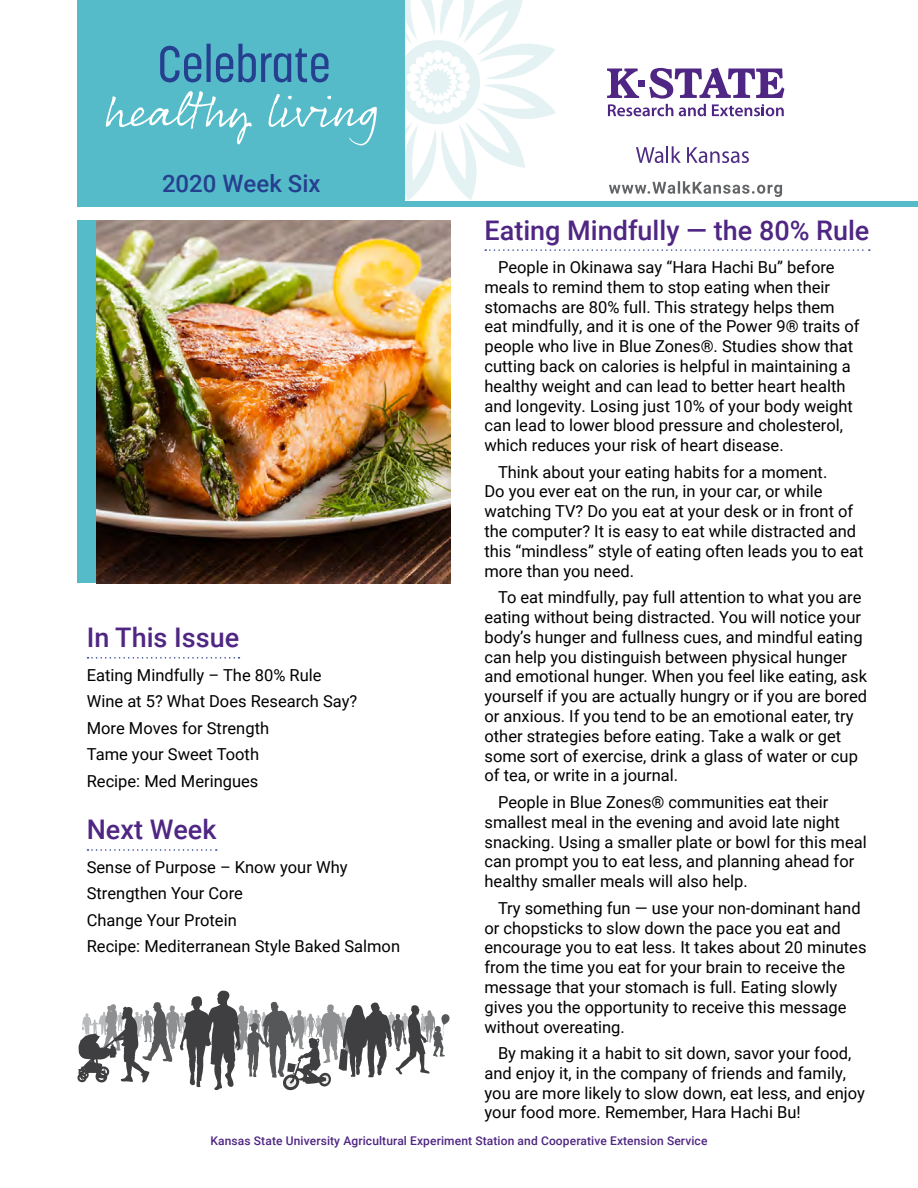
<style>
.page{position:relative;width:918px;height:1188px;background:#fff}
.page>*{position:absolute;margin:0;border:0;box-sizing:border-box;transform-origin:0 0}
.t1{font:500 27px "Roboto";color:#4f2683}
.t2{font:500 24px "Roboto";color:#25408f}
.t3{font:16.5px/19.8px "Roboto";color:#000}
.t4{font:500 12px "Roboto";letter-spacing:.01em;color:#4f2683}
</style>
<div class="page">
<svg style="left:77px;top:991px;width:373px;height:99px"></svg>
<div style="left:398px;top:201px;width:520px;height:5px;background:#55bbc8"></div>
<div style="left:77px;top:0;width:328px;height:206px;background:#55bbc8"></div>
<svg style="left:609px;top:181px;width:173px;height:16px"></svg>
<svg style="left:485px;top:249px;width:385px;height:2px"></svg>
<svg style="left:88px;top:849px;width:129px;height:2px"></svg>
<svg style="left:88px;top:657px;width:151px;height:2px"></svg>
<svg style="left:636px;top:146px;width:45px;height:17px"></svg>
<svg style="left:687px;top:147px;width:62px;height:16px"></svg>
<svg style="left:607px;top:68px;width:177px;height:48px"></svg>
<svg style="left:106px;top:0;width:450px;height:200px"></svg>
<img style="left:96px;top:220px;width:354px;height:363px">
<div style="left:77px;top:220px;width:19px;height:363px;background:#55bbc8"></div>
<h2 class="t2" style="left:162px;top:166px;width:160px">2020 Week Six</h2>
<h2 class="t1" style="left:87px;top:619px;width:154px">In This Issue</h2>
<p class="t3" style="left:87px;top:661px;width:272px;line-height:26.5px">Eating Mindfully – The 80% Rule<br>Wine at 5? What Does Research Say?<br>More Moves for Strength<br>Tame your Sweet Tooth<br>Recipe: Med Meringues</p>
<h2 class="t1" style="left:87px;top:811px;width:131px">Next Week</h2>
<p class="t3" style="left:87px;top:853px;width:315px;line-height:26.5px">Sense of Purpose – Know your Why<br>Strengthen Your Core<br>Change Your Protein<br>Recipe: Mediterranean Style Baked Salmon</p>
<h2 class="t1" style="left:484px;top:211px;width:386px">Eating Mindfully — the 80% Rule</h2>
<p class="t3" style="left:485px;top:257px;width:377px;text-indent:13px">People in Okinawa say “Hara Hachi Bu” before meals to remind them to stop eating when their stomachs are 80% full. This strategy helps them eat mindfully, and it is one of the Power 9® traits of people who live in Blue Zones®. Studies show that cutting back on calories is helpful in maintaining a healthy weight and can lead to better heart health and longevity. Losing just 10% of your body weight can lead to lower blood pressure and cholesterol, which reduces your risk of heart disease.</p>
<p class="t3" style="left:485px;top:461px;width:381px;text-indent:13px">Think about your eating habits for a moment.<br>Do you ever eat on the run, in your car, or while watching TV? Do you eat at your desk or in front of the computer? It is easy to eat while distracted and this “mindless” style of eating often leads you to eat more than you need.</p>
<p class="t3" style="left:485px;top:587px;width:384px;text-indent:13px">To eat mindfully, pay full attention to what you are eating without being distracted. You will notice your body’s hunger and fullness cues, and mindful eating can help you distinguish between physical hunger and emotional hunger. When you feel like eating, ask yourself if you are actually hungry or if you are bored or anxious. If you tend to be an emotional eater, try other strategies before eating. Take a walk or get some sort of exercise, drink a glass of water or cup of tea, or write in a journal.</p>
<p class="t3" style="left:485px;top:792px;width:384px;text-indent:13px">People in Blue Zones® communities eat their smallest meal in the evening and avoid late night snacking. Using a smaller plate or bowl for this meal can prompt you to eat less, and planning ahead for healthy smaller meals will also help.</p>
<p class="t3" style="left:485px;top:897px;width:384px;text-indent:13px">Try something fun — use your non-dominant hand or chopsticks to slow down the pace you eat and encourage you to eat less. It takes about 20 minutes from the time you eat for your brain to receive the message that your stomach is full. Eating slowly gives you the opportunity to receive this message without overeating.</p>
<p class="t3" style="left:485px;top:1043px;width:382px;text-indent:13px">By making it a habit to sit down, savor your food, and enjoy it, in the company of friends and family, you are more likely to slow down, eat less, and enjoy your food more. Remember, Hara Hachi Bu!</p>
<p class="t4" style="left:211px;top:1132px;width:498px">Kansas State University Agricultural Experiment Station and Cooperative Extension Service</p>
</div>
